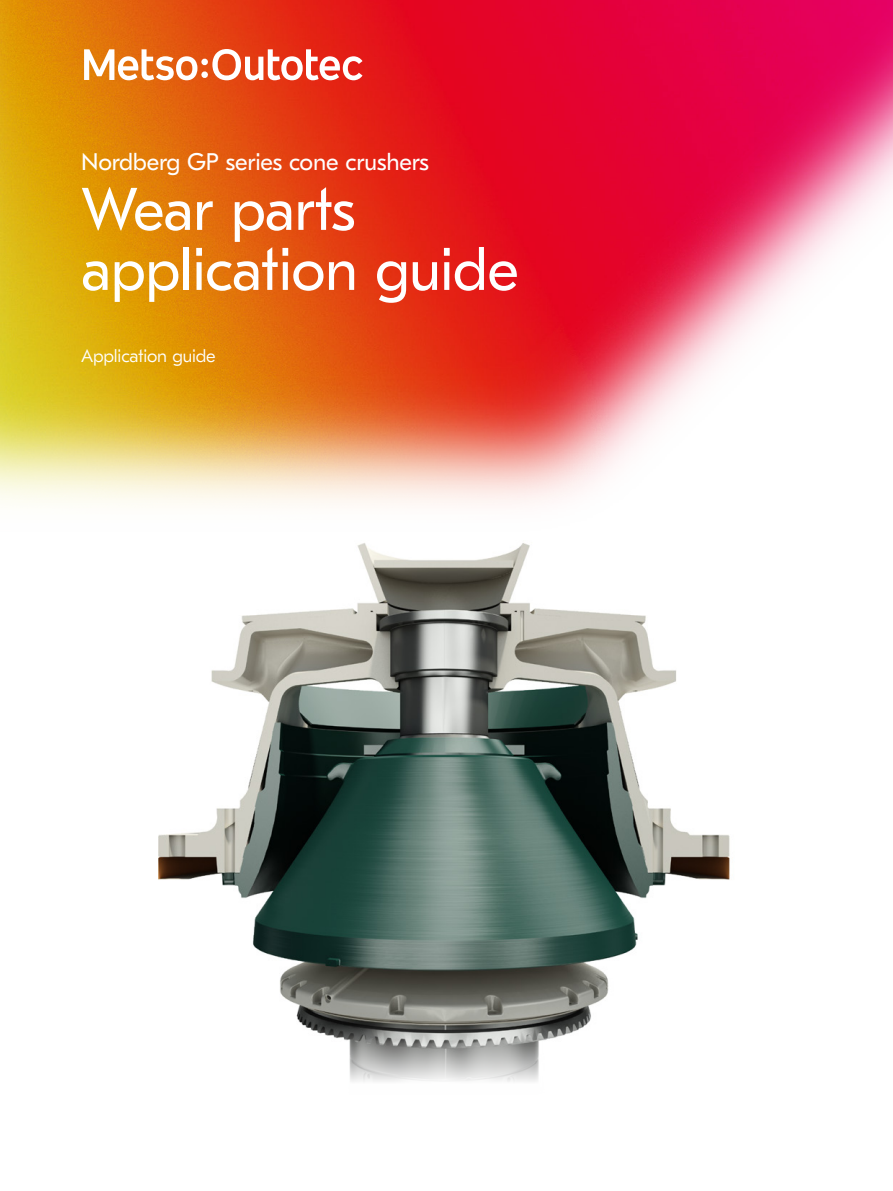
<style>
.page{position:relative;width:893px;height:1191px;background:#fff}
.page>*{position:absolute;margin:0;border:0;box-sizing:border-box;transform-origin:0 0}
.t1{font:60px/60px "GT Eesti Pro Text";letter-spacing:-.01em;color:#fff}
.t2{font:24px "GT Eesti Pro Text";letter-spacing:-.01em;color:#fff}
.t3{font:300 18px "GT Eesti Pro Text";letter-spacing:-.01em;color:#fff}
</style>
<div class="page">
<img style="left:158px;top:547px;width:572px;height:535px">
<img style="left:0;top:0;width:893px;height:547px">
<svg style="left:84px;top:49px;width:278px;height:31px"></svg>
<p class="t2" style="left:81px;top:148px;width:350px">Nordberg GP series cone crushers</p>
<h1 class="t1" style="left:81px;top:180px;width:439px">Wear parts application guide</h1>
<p class="t3" style="left:81px;top:346px;width:136px">Application guide</p>
</div>
